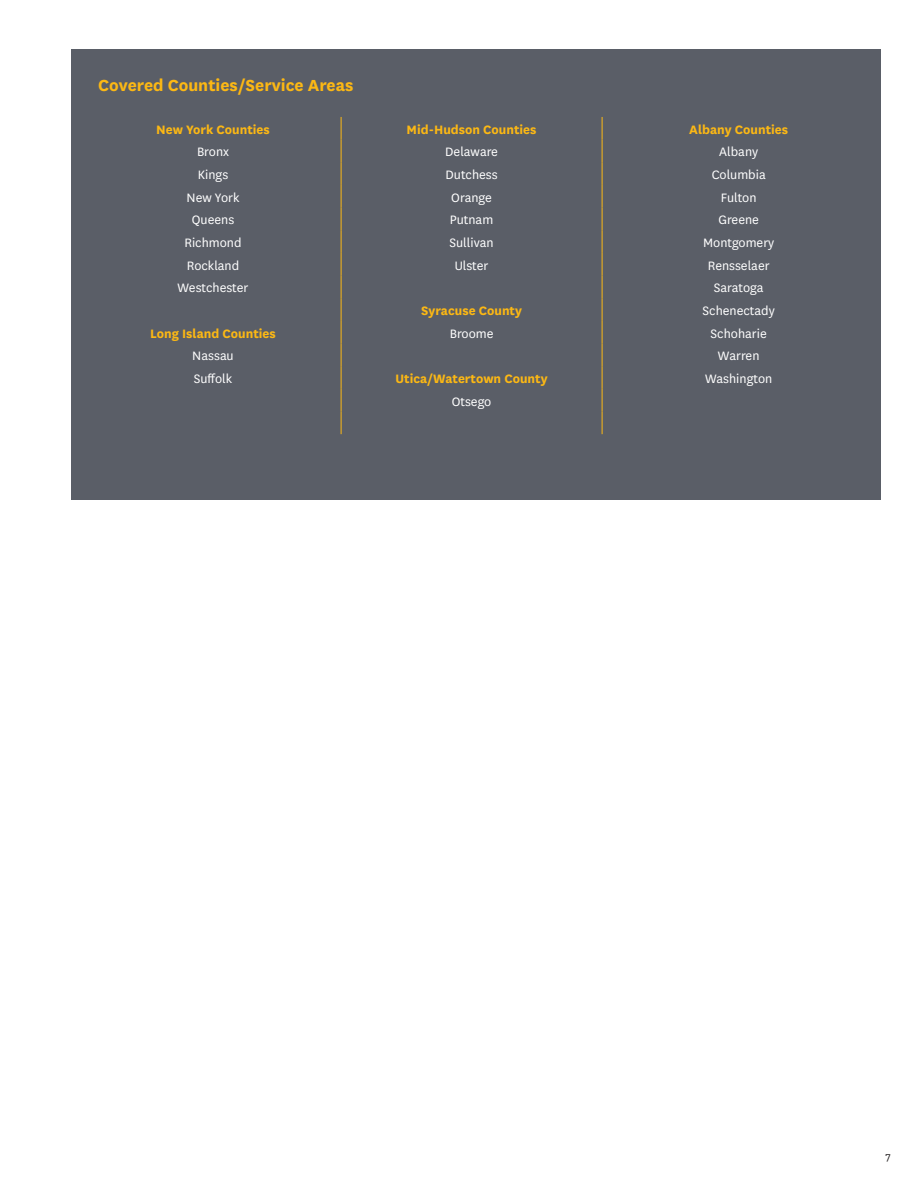
<style>
.page{position:relative;width:918px;height:1188px;background:#fff}
.page>*{position:absolute;margin:0;border:0;box-sizing:border-box;transform-origin:0 0}
.Header_2_National{font:700 18.75px "National";color:#fcb814}
.Body_Copy_A__National{font:14.25px "National";color:#fff}
.Body_Copy_A__National-2{font:700 14.25px "National";color:#fcb814}
.t1{font:12px "National";color:#231f20}
</style>
<div class="page">
<div style="left:71px;top:50px;width:810px;height:450px;background:#5a5e67"></div>
<svg style="left:341px;top:117px;width:1px;height:317px"></svg>
<svg style="left:602px;top:117px;width:1px;height:317px"></svg>
<p class="Header_2_National" style="left:98px;top:72px;width:257px">Covered Counties/Service Areas</p>
<p class="Body_Copy_A__National-2" style="left:156px;top:119px;width:115px">New York Counties</p>
<p class="Body_Copy_A__National-2" style="left:407px;top:119px;width:132px">Mid-Hudson Counties</p>
<p class="Body_Copy_A__National-2" style="left:689px;top:119px;width:100px">Albany Counties</p>
<p class="Body_Copy_A__National" style="left:197px;top:143px;width:34px">Bronx</p>
<p class="Body_Copy_A__National" style="left:445px;top:143px;width:54px">Delaware</p>
<p class="Body_Copy_A__National" style="left:719px;top:143px;width:40px">Albany</p>
<p class="Body_Copy_A__National" style="left:198px;top:165px;width:32px">Kings</p>
<p class="Body_Copy_A__National" style="left:446px;top:165px;width:54px">Dutchess</p>
<p class="Body_Copy_A__National" style="left:712px;top:165px;width:56px">Columbia</p>
<p class="Body_Copy_A__National" style="left:187px;top:188px;width:54px">New York</p>
<p class="Body_Copy_A__National" style="left:451px;top:188px;width:42px">Orange</p>
<p class="Body_Copy_A__National" style="left:721px;top:188px;width:37px">Fulton</p>
<p class="Body_Copy_A__National" style="left:192px;top:211px;width:44px">Queens</p>
<p class="Body_Copy_A__National" style="left:450px;top:211px;width:45px">Putnam</p>
<p class="Body_Copy_A__National" style="left:718px;top:211px;width:42px">Greene</p>
<p class="Body_Copy_A__National" style="left:184px;top:233px;width:59px">Richmond</p>
<p class="Body_Copy_A__National" style="left:450px;top:233px;width:46px">Sullivan</p>
<p class="Body_Copy_A__National" style="left:703px;top:233px;width:73px">Montgomery</p>
<p class="Body_Copy_A__National" style="left:187px;top:256px;width:54px">Rockland</p>
<p class="Body_Copy_A__National" style="left:455px;top:256px;width:35px">Ulster</p>
<p class="Body_Copy_A__National" style="left:708px;top:256px;width:63px">Rensselaer</p>
<p class="Body_Copy_A__National" style="left:178px;top:279px;width:72px">Westchester</p>
<p class="Body_Copy_A__National" style="left:714px;top:279px;width:51px">Saratoga</p>
<p class="Body_Copy_A__National-2" style="left:421px;top:300px;width:102px">Syracuse County</p>
<p class="Body_Copy_A__National" style="left:703px;top:301px;width:74px">Schenectady</p>
<p class="Body_Copy_A__National-2" style="left:150px;top:323px;width:127px">Long Island Counties</p>
<p class="Body_Copy_A__National" style="left:450px;top:324px;width:45px">Broome</p>
<p class="Body_Copy_A__National" style="left:711px;top:324px;width:58px">Schoharie</p>
<p class="Body_Copy_A__National" style="left:192px;top:347px;width:43px">Nassau</p>
<p class="Body_Copy_A__National" style="left:718px;top:347px;width:43px">Warren</p>
<p class="Body_Copy_A__National" style="left:194px;top:369px;width:40px">Suffolk</p>
<p class="Body_Copy_A__National-2" style="left:396px;top:368px;width:154px">Utica/Watertown County</p>
<p class="Body_Copy_A__National" style="left:705px;top:369px;width:69px">Washington</p>
<p class="Body_Copy_A__National" style="left:452px;top:392px;width:41px">Otsego</p>
<p class="t1" style="left:886px;top:1148px;width:7px">7</p>
</div>
